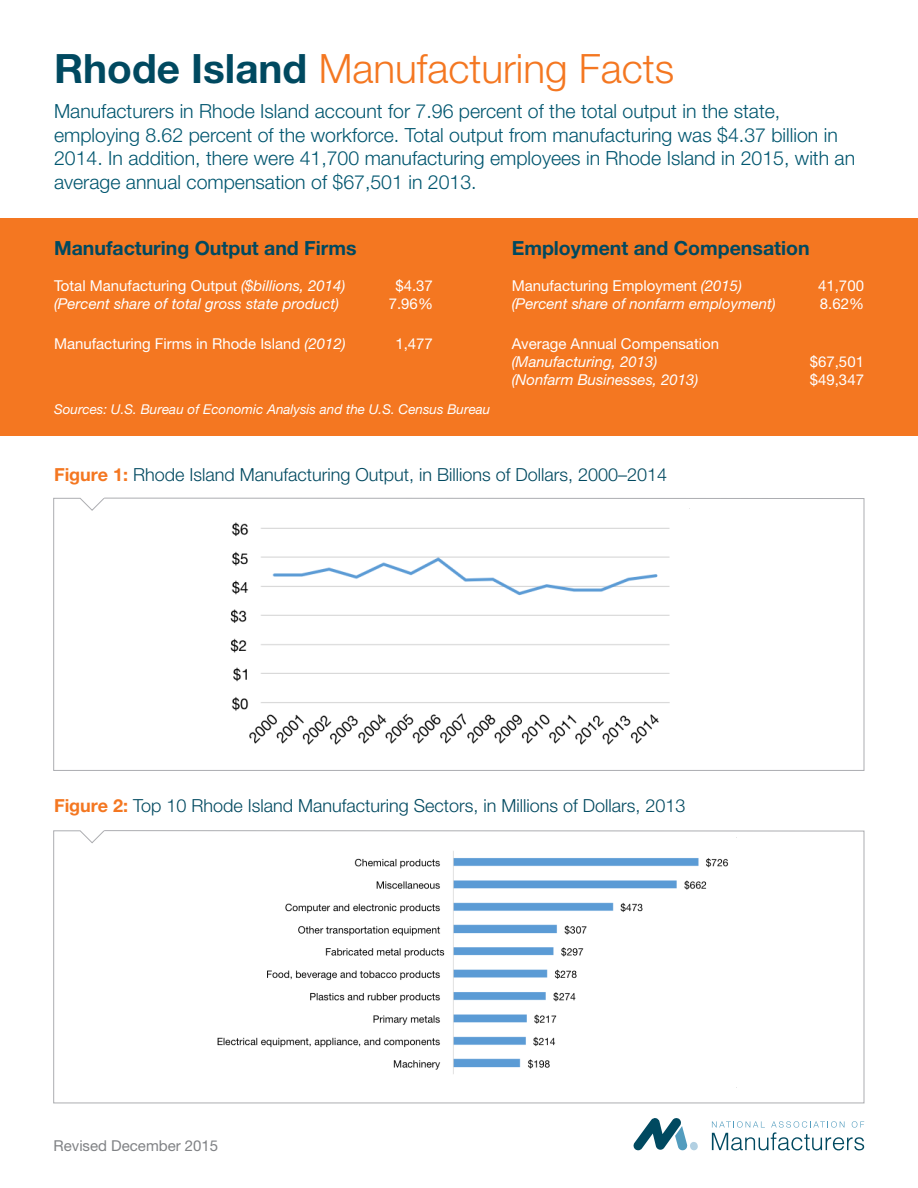
<style>
.page{position:relative;width:918px;height:1188px;background:#fff}
.page>*{position:absolute;margin:0;border:0;box-sizing:border-box;transform-origin:0 0}
.t1{font:300 40.5px "Helvetica Neue LT Std";color:#f47721}
.t2{font:300 19.5px/23.4px "Helvetica Neue LT Std";color:#00566f}
.t3{font:700 19.5px "Helvetica Neue LT Std";color:#004960}
.t4{font:300 18px "Helvetica Neue LT Std";color:#004960}
.t5{font:italic 15px/18px "Helvetica Neue LT Std";color:#fff}
.t6{font:15px/18px "Helvetica Neue LT Std";color:#fff}
.t7{font:15px "Helvetica Neue LT Std";color:#808285}
.t8{font:italic 13.5px "Helvetica Neue LT Std";color:#fff}
.s1{font-weight:700;color:#004960}
.s2{font-style:normal}
.s3{font-style:italic}
.s4{font-weight:700;color:#f47721}
</style>
<div class="page">
<svg style="left:53px;top:498px;width:811px;height:273px"></svg>
<svg style="left:53px;top:830px;width:811px;height:273px"></svg>
<div style="left:0;top:218px;width:918px;height:218px;background:#f47721"></div>
<img style="left:222px;top:508px;width:467px;height:249px">
<img style="left:188px;top:838px;width:549px;height:249px">
<svg style="left:712px;top:1121px;width:152px;height:29px"></svg>
<svg style="left:634px;top:1118px;width:64px;height:32px"></svg>
<h1 class="t1" style="left:54px;top:44px;width:622px"><span class="s1">Rhode Island</span> Manufacturing Facts</h1>
<p class="t2" style="left:54px;top:99px;width:803px">Manufacturers in Rhode Island account for 7.96 percent of the total output in the state, employing 8.62 percent of the workforce. Total output from manufacturing was $4.37 billion in 2014. In addition, there were 41,700 manufacturing employees in Rhode Island in 2015, with an average annual compensation of $67,501 in 2013.</p>
<p class="t3" style="left:54px;top:236px;width:304px">Manufacturing Output and Firms</p>
<p class="t5" style="left:54px;top:276px;width:293px"><span class="s2">Total Manufacturing Output</span> ($billions, 2014) (Percent share of total gross state product)</p>
<p class="t6" style="left:54px;top:335px;width:293px">Manufacturing Firms in Rhode Island <span class="s3">(2012)</span></p>
<p class="t6" style="left:389px;top:276px;width:46px;text-align:center">$4.37<br>7.96%</p>
<p class="t6" style="left:395px;top:335px;width:39px">1,477</p>
<p class="t8" style="left:54px;top:401px;width:438px">Sources: U.S. Bureau of Economic Analysis and the U.S. Census Bureau</p>
<p class="t3" style="left:512px;top:236px;width:299px">Employment and Compensation</p>
<p class="t5" style="left:512px;top:276px;width:266px"><span class="s2">Manufacturing Employment</span> (2015) (Percent share of nonfarm employment)</p>
<p class="t6" style="left:512px;top:335px;width:209px">Average Annual Compensation</p>
<p class="t5" style="left:512px;top:353px;width:188px">(Manufacturing, 2013) (Nonfarm Businesses, 2013)</p>
<p class="t6" style="left:818px;top:276px;width:47px">41,700<br>8.62%</p>
<p class="t6" style="left:810px;top:353px;width:56px">$67,501 $49,347</p>
<p class="t4" style="left:54px;top:463px;width:615px"><span class="s4">Figure 1:</span> Rhode Island Manufacturing Output, in Billions of Dollars, 2000–2014</p>
<p class="t4" style="left:54px;top:794px;width:633px"><span class="s4">Figure 2:</span> Top 10 Rhode Island Manufacturing Sectors, in Millions of Dollars, 2013</p>
<p class="t7" style="left:54px;top:1136px;width:166px">Revised December 2015</p>
</div>
